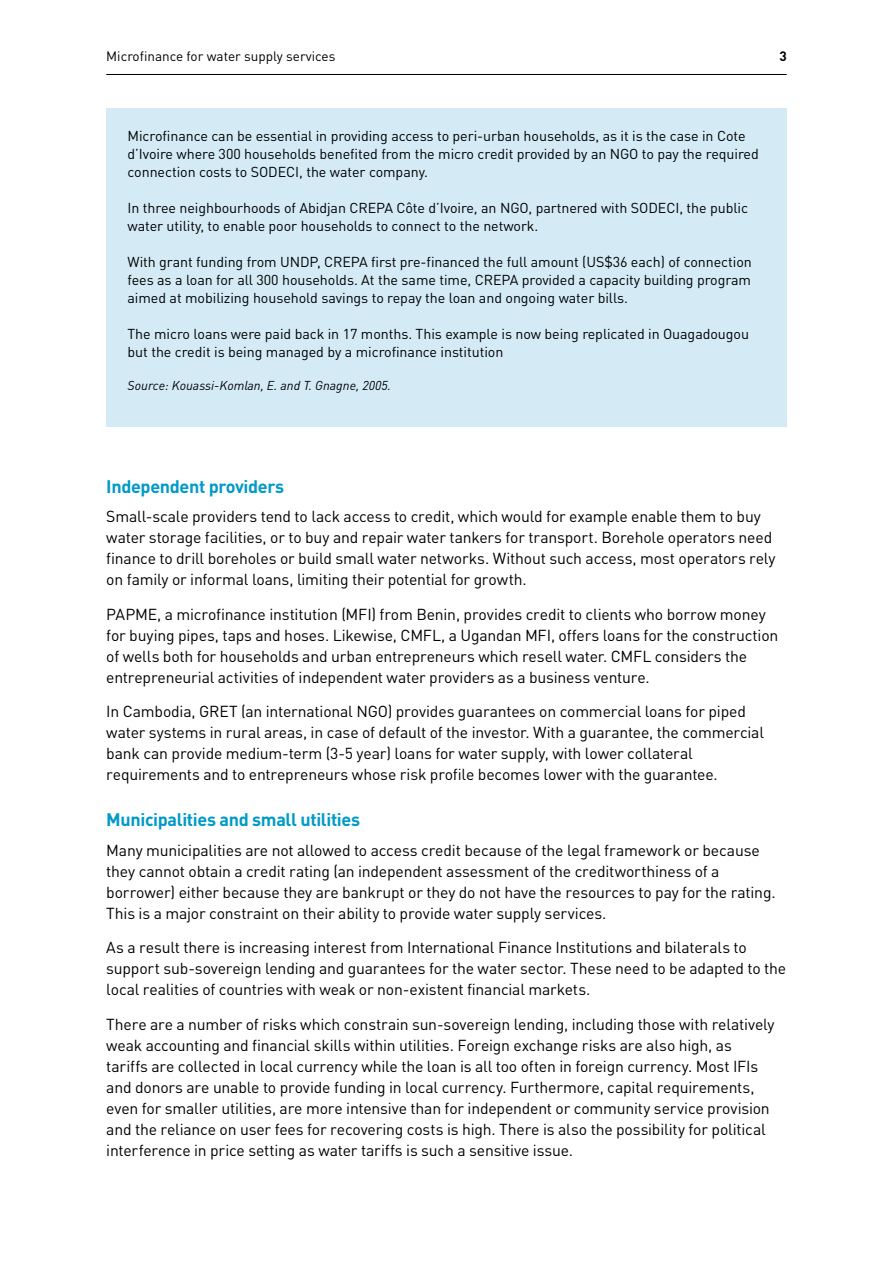
<style>
.page{position:relative;width:893px;height:1263px;background:#fff}
.page>*{position:absolute;margin:0;border:0;box-sizing:border-box;transform-origin:0 0}
.t1{font:700 18px "DINOT";letter-spacing:-.02em;color:#009ac7}
.t2{font:15.75px/21px "DINOT";letter-spacing:-.01em;color:#000}
.t3{font:14.25px/18px "DINOT";letter-spacing:-.005em;color:#000}
.t4{font:13.5px "DINOT";color:#000}
.t5{font:700 13.5px "DINOT";color:#000}
.t6{font:italic 12.75px "DINOT";color:#000}
</style>
<div class="page">
<hr style="left:106px;top:74px;width:681px;height:1px;background:#000">
<div style="left:106px;top:108px;width:681px;height:319px;background:#d4ebf6"></div>
<p class="t4" style="left:106px;top:48px;width:231px">Microfinance for water supply services</p>
<p class="t5" style="left:779px;top:48px;width:9px">3</p>
<p class="t3" style="left:128px;top:126px;width:633px">Microfinance can be essential in providing access to peri-urban households, as it is the case in Cote d’Ivoire where 300 households benefited from the micro credit provided by an NGO to pay the required connection costs to SODECI, the water company.</p>
<p class="t3" style="left:128px;top:198px;width:622px">In three neighbourhoods of Abidjan CREPA Côte d’Ivoire, an NGO, partnered with SODECI, the public water utility, to enable poor households to connect to the network.</p>
<p class="t3" style="left:128px;top:252px;width:626px;text-align:justify">With grant funding from UNDP, CREPA first pre-financed the full amount (US$36 each) of connection fees as a loan for all 300 households. At the same time, CREPA provided a capacity building program aimed at mobilizing household savings to repay the loan and ongoing water bills.</p>
<p class="t3" style="left:128px;top:324px;width:623px">The micro loans were paid back in 17 months. This example is now being replicated in Ouagadougou but the credit is being managed by a microfinance institution</p>
<p class="t6" style="left:128px;top:378px;width:265px">Source: Kouassi-Komlan, E. and T. Gnagne, 2005.</p>
<p class="t1" style="left:106px;top:474px;width:179px">Independent providers</p>
<p class="t2" style="left:106px;top:506px;width:671px">Small-scale providers tend to lack access to credit, which would for example enable them to buy water storage facilities, or to buy and repair water tankers for transport. Borehole operators need finance to drill boreholes or build small water networks. Without such access, most operators rely on family or informal loans, limiting their potential for growth.</p>
<p class="t2" style="left:106px;top:603px;width:674px">PAPME, a microfinance institution (MFI) from Benin, provides credit to clients who borrow money for buying pipes, taps and hoses. Likewise, CMFL, a Ugandan MFI, offers loans for the construction of wells both for households and urban entrepreneurs which resell water. CMFL considers the entrepreneurial activities of independent water providers as a business venture.</p>
<p class="t2" style="left:106px;top:700px;width:659px">In Cambodia, GRET (an international NGO) provides guarantees on commercial loans for piped water systems in rural areas, in case of default of the investor. With a guarantee, the commercial bank can provide medium-term (3-5 year) loans for water supply, with lower collateral requirements and to entrepreneurs whose risk profile becomes lower with the guarantee.</p>
<p class="t1" style="left:106px;top:808px;width:255px">Municipalities and small utilities</p>
<p class="t2" style="left:106px;top:839px;width:671px">Many municipalities are not allowed to access credit because of the legal framework or because they cannot obtain a credit rating (an independent assessment of the creditworthiness of a borrower) either because they are bankrupt or they do not have the resources to pay for the rating.<br>This is a major constraint on their ability to provide water supply services.</p>
<p class="t2" style="left:106px;top:937px;width:681px">As a result there is increasing interest from International Finance Institutions and bilaterals to support sub-sovereign lending and guarantees for the water sector. These need to be adapted to the local realities of countries with weak or non-existent financial markets.</p>
<p class="t2" style="left:106px;top:1013px;width:670px">There are a number of risks which constrain sun-sovereign lending, including those with relatively weak accounting and financial skills within utilities. Foreign exchange risks are also high, as tariffs are collected in local currency while the loan is all too often in foreign currency. Most IFIs and donors are unable to provide funding in local currency. Furthermore, capital requirements, even for smaller utilities, are more intensive than for independent or community service provision and the reliance on user fees for recovering costs is high. There is also the possibility for political interference in price setting as water tariffs is such a sensitive issue.</p>
</div>
